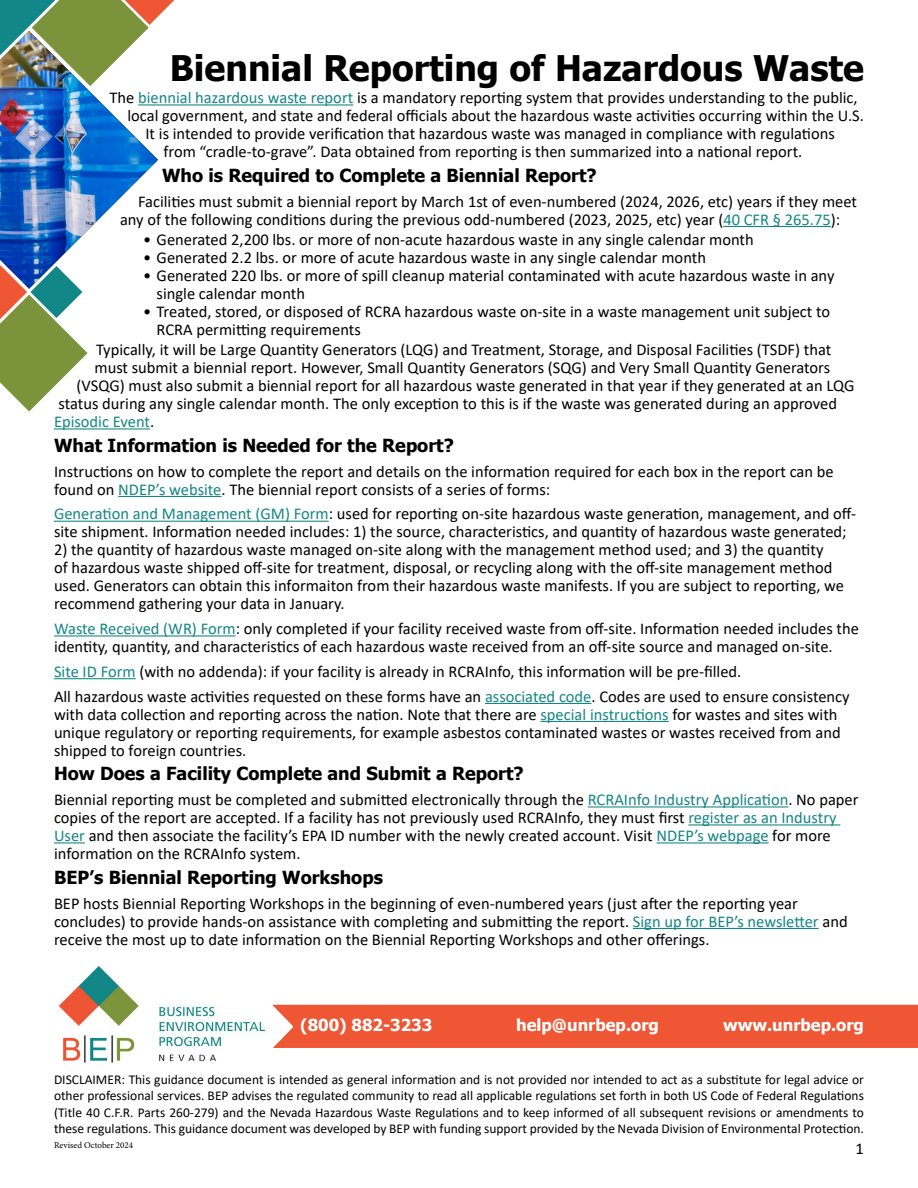
<style>
.page{position:relative;width:918px;height:1188px;background:#fff}
.page>*{position:absolute;margin:0;border:0;box-sizing:border-box;transform-origin:0 0}
.Paragraph_Style_1{font:700 35.25px "Tahoma";color:#000}
.t1{font:700 18px "Tahoma";color:#000}
.t2{font:16.5px/18px "Calibri";color:#000}
.Contact_Info{font:700 16.5px "Tahoma";color:#fff}
.t3{font:16.5px "Calibri";color:#138685}
.t4{font:13.5px/16.2px "Calibri";color:#000;text-align:justify}
.t5{font:9px "Minion Pro";letter-spacing:.005em;color:#000}
.s1{color:#138685}
.s2{color:#000}
</style>
<div class="page">
<img style="left:0;top:0;width:175px;height:412px">
<hr style="left:138px;top:104px;width:215px;height:2px;background:#138685">
<hr style="left:723px;top:226px;width:108px;height:1px;background:#138685">
<hr style="left:54px;top:428px;width:96px;height:2px;background:#138685">
<hr style="left:118px;top:496px;width:104px;height:1px;background:#138685">
<hr style="left:54px;top:521px;width:275px;height:1px;background:#138685">
<hr style="left:54px;top:635px;width:182px;height:2px;background:#138685">
<hr style="left:54px;top:678px;width:82px;height:1px;background:#138685">
<hr style="left:485px;top:703px;width:106px;height:1px;background:#138685">
<hr style="left:541px;top:721px;width:128px;height:1px;background:#138685">
<hr style="left:588px;top:806px;width:200px;height:2px;background:#138685">
<hr style="left:688px;top:824px;width:152px;height:2px;background:#138685">
<hr style="left:54px;top:842px;width:31px;height:2px;background:#138685">
<hr style="left:657px;top:842px;width:112px;height:2px;background:#138685">
<hr style="left:633px;top:928px;width:186px;height:1px;background:#138685">
<img style="left:58px;top:966px;width:208px;height:97px">
<div style="left:272px;top:1004px;width:646px;height:44px;background:#ee5634"></div>
<p class="Paragraph_Style_1" style="left:170px;top:43px;width:696px">Biennial Reporting of Hazardous Waste</p>
<p class="t2" style="left:110px;top:88px;width:750px">The <span class="s1">biennial hazardous waste report</span> is a mandatory reporting system that provides understanding to the public,</p>
<p class="t2" style="left:128px;top:106px;width:738px">local government, and state and federal officials about the hazardous waste activities occurring within the U.S.</p>
<p class="t2" style="left:146px;top:124px;width:691px">It is intended to provide verification that hazardous waste was managed in compliance with regulations</p>
<p class="t2" style="left:164px;top:142px;width:640px">from “cradle-to-grave”. Data obtained from reporting is then summarized into a national report.</p>
<p class="t1" style="left:162px;top:163px;width:436px">Who is Required to Complete a Biennial Report?</p>
<p class="t2" style="left:120px;top:192px;width:739px;text-indent:18px">Facilities must submit a biennial report by March 1st of even-numbered (2024, 2026, etc) years if they meet any of the following conditions during the previous odd-numbered (2023, 2025, etc) year (<span class="s1">40 CFR § 265.75</span>):</p>
<p class="t2" style="left:143px;top:231px;width:612px">• Generated 2,200 lbs. or more of non-acute hazardous waste in any single calendar month</p>
<p class="t2" style="left:143px;top:249px;width:564px">• Generated 2.2 lbs. or more of acute hazardous waste in any single calendar month</p>
<p class="t2" style="left:157px;top:267px;width:679px;text-indent:-14px">• Generated 220 lbs. or more of spill cleanup material contaminated with acute hazardous waste in any single calendar month</p>
<p class="t2" style="left:157px;top:303px;width:675px;text-indent:-14px">• Treated, stored, or disposed of RCRA hazardous waste on-site in a waste management unit subject to<br>RCRA permitting requirements</p>
<p class="t2" style="left:96px;top:340px;width:737px">Typically, it will be Large Quantity Generators (LQG) and Treatment, Storage, and Disposal Facilities (TSDF) that</p>
<p class="t2" style="left:94px;top:358px;width:737px">must submit a biennial report. However, Small Quantity Generators (SQG) and Very Small Quantity Generators</p>
<p class="t2" style="left:76px;top:376px;width:780px">(VSQG) must also submit a biennial report for all hazardous waste generated in that year if they generated at an LQG</p>
<p class="t2" style="left:58px;top:394px;width:780px">status during any single calendar month. The only exception to this is if the waste was generated during an approved</p>
<p class="t3" style="left:54px;top:410px;width:102px">Episodic Event<span class="s2">.</span></p>
<p class="t1" style="left:54px;top:433px;width:401px">What Information is Needed for the Report?</p>
<p class="t2" style="left:54px;top:462px;width:781px">Instructions on how to complete the report and details on the information required for each box in the report can be found on <span class="s1">NDEP’s website</span>. The biennial report consists of a series of forms:</p>
<p class="t2" style="left:54px;top:504px;width:804px"><span class="s1">Generation and Management (GM) Form</span>: used for reporting on-site hazardous waste generation, management, and off&shy;site shipment. Information needed includes: 1) the source, characteristics, and quantity of hazardous waste generated;</p>
<p class="t2" style="left:54px;top:540px;width:792px">2) the quantity of hazardous waste managed on-site along with the management method used; and 3) the quantity<br>of hazardous waste shipped off-site for treatment, disposal, or recycling along with the off-site management method used. Generators can obtain this informaiton from their hazardous waste manifests. If you are subject to reporting, we recommend gathering your data in January.</p>
<p class="t2" style="left:54px;top:619px;width:807px"><span class="s1">Waste Received (WR) Form</span>: only completed if your facility received waste from off-site. Information needed includes the identity, quantity, and characteristics of each hazardous waste received from an off-site source and managed on-site.</p>
<p class="t2" style="left:54px;top:662px;width:689px"><span class="s1">Site ID Form</span> (with no addenda): if your facility is already in RCRAInfo, this information will be pre-filled.</p>
<p class="t2" style="left:54px;top:687px;width:797px">All hazardous waste activities requested on these forms have an <span class="s1">associated code</span>. Codes are used to ensure consistency with data collection and reporting across the nation. Note that there are <span class="s1">special instructions</span> for wastes and sites with unique regulatory or reporting requirements, for example asbestos contaminated wastes or wastes received from and shipped to foreign countries.</p>
<p class="t1" style="left:54px;top:761px;width:471px">How Does a Facility Complete and Submit a Report?</p>
<p class="t2" style="left:54px;top:790px;width:806px">Biennial reporting must be completed and submitted electronically through the <span class="s1">RCRAInfo Industry Application</span>. No paper copies of the report are accepted. If a facility has not previously used RCRAInfo, they must first <span class="s1">register as an Industry User</span> and then associate the facility’s EPA ID number with the newly created account. Visit <span class="s1">NDEP’s webpage</span> for more information on the RCRAInfo system.</p>
<p class="t1" style="left:54px;top:865px;width:330px">BEP’s Biennial Reporting Workshops</p>
<p class="t2" style="left:54px;top:894px;width:795px">BEP hosts Biennial Reporting Workshops in the beginning of even-numbered years (just after the reporting year concludes) to provide hands-on assistance with completing and submitting the report. <span class="s1">Sign up for BEP’s newsletter</span> and receive the most up to date information on the Biennial Reporting Workshops and other offerings.</p>
<h6 class="Contact_Info" style="left:300px;top:1014px;width:134px">(800) 882-3233</h6>
<h6 class="Contact_Info" style="left:516px;top:1014px;width:144px">help@unrbep.org</h6>
<h6 class="Contact_Info" style="left:723px;top:1014px;width:142px">www.unrbep.org</h6>
<p class="t4" style="left:54px;top:1071px;width:812px">DISCLAIMER: This guidance document is intended as general information and is not provided nor intended to act as a substitute for legal advice or other professional services. BEP advises the regulated community to read all applicable regulations set forth in both US Code of Federal Regulations (Title 40 C.F.R. Parts 260-279) and the Nevada Hazardous Waste Regulations and to keep informed of all subsequent revisions or amendments to these regulations. This guidance document was developed by BEP with funding support provided by the Nevada Division of Environmental Protection.</p>
<p class="t2" style="left:856px;top:1139px;width:10px">1</p>
<p class="t5" style="left:54px;top:1139px;width:81px">Revised October 2024</p>
</div>
